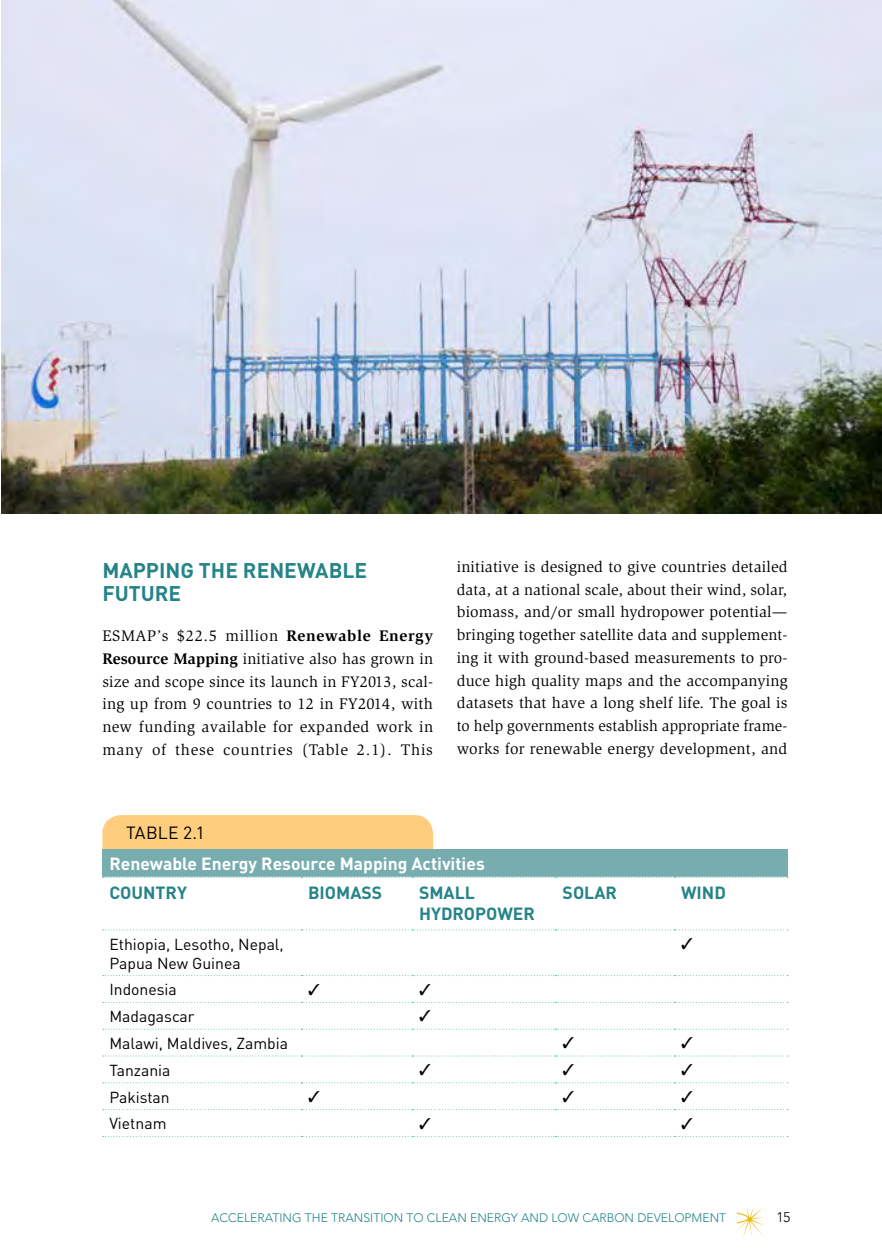
<style>
.page{position:relative;width:882px;height:1260px;background:#fff}
.page>*{position:absolute;margin:0;border:0;box-sizing:border-box;transform-origin:0 0}
.t1{font:700 21px/22.8px "DIN";color:#258487}
.t2{font:700 17.5px "DIN";color:#fff}
.t3{font:700 17.5px/21px "DIN";color:#258487}
.t4{font:17.5px "DIN";letter-spacing:.01em;color:#000}
.t5{font:15.75px/22.8px "Slimbach Std";letter-spacing:.01em;color:#000;text-align:justify}
.t6{font:15.75px/18.9px "DIN";color:#000}
.t7{font:300 14px "Avenir LT Std";color:#000}
.t8{font:300 12.25px "Avenir LT Std";color:#258487}
.s1{font-weight:700}
</style>
<div class="page">
<div style="left:102px;top:815px;width:331px;height:53px;background:#fecd7e;border-radius:19px"></div>
<div style="left:102px;top:849px;width:686px;height:28px;background:#78adb0"></div>
<svg style="left:102px;top:877px;width:686px;height:259px"></svg>
<svg style="left:103px;top:877px;width:685px;height:1px"></svg>
<svg style="left:103px;top:929px;width:685px;height:1px"></svg>
<svg style="left:103px;top:975px;width:685px;height:1px"></svg>
<svg style="left:103px;top:1002px;width:685px;height:1px"></svg>
<svg style="left:103px;top:1029px;width:685px;height:1px"></svg>
<svg style="left:103px;top:1056px;width:685px;height:1px"></svg>
<svg style="left:103px;top:1082px;width:685px;height:1px"></svg>
<svg style="left:103px;top:1109px;width:685px;height:1px"></svg>
<svg style="left:103px;top:1136px;width:685px;height:1px"></svg>
<svg style="left:737px;top:1207px;width:27px;height:30px"></svg>
<img style="left:2px;top:0;width:880px;height:513px">
<svg style="left:682px;top:938px;width:10px;height:11px"></svg>
<svg style="left:309px;top:983px;width:10px;height:12px"></svg>
<svg style="left:420px;top:983px;width:10px;height:12px"></svg>
<svg style="left:420px;top:1010px;width:10px;height:11px"></svg>
<svg style="left:563px;top:1037px;width:11px;height:11px"></svg>
<svg style="left:682px;top:1037px;width:10px;height:11px"></svg>
<svg style="left:420px;top:1064px;width:10px;height:11px"></svg>
<svg style="left:563px;top:1064px;width:11px;height:11px"></svg>
<svg style="left:682px;top:1064px;width:10px;height:11px"></svg>
<svg style="left:309px;top:1090px;width:10px;height:12px"></svg>
<svg style="left:563px;top:1090px;width:11px;height:12px"></svg>
<svg style="left:682px;top:1090px;width:10px;height:12px"></svg>
<svg style="left:420px;top:1117px;width:10px;height:12px"></svg>
<svg style="left:682px;top:1117px;width:10px;height:12px"></svg>
<h1 class="t1" style="left:102px;top:558px;width:266px">MAPPING THE RENEWABLE<br>FUTURE</h1>
<p class="t5" style="left:102px;top:624px;width:332px">ESMAP’s $22. 5 million <span class="s1">Renewable Energy Resource Mapping</span> initiative also has grown in size and scope since its launch in FY2013, scal&shy;ing up from 9 countries to 12 in FY2014, with new funding available for expanded work in many of these countries (Table 2. 1). This</p>
<p class="t5" style="left:457px;top:555px;width:332px">initiative is designed to give countries detailed data, at a national scale, about their wind, solar, biomass, and/or small hydropower potential— bringing together satellite data and supplement&shy;ing it with ground-based measurements to pro&shy;duce high quality maps and the accompanying datasets that have a long shelf life. The goal is to help governments establish appropriate frame&shy;works for renewable energy development, and</p>
<p class="t4" style="left:126px;top:822px;width:80px">TABLE 2.1</p>
<p class="t2" style="left:109px;top:853px;width:377px">Renewable Energy Resource Mapping Activities</p>
<p class="t3" style="left:109px;top:881px;width:79px">COUNTRY</p>
<p class="t3" style="left:308px;top:881px;width:76px">BIOMASS</p>
<p class="t3" style="left:419px;top:881px;width:117px">SMALL<br>HYDROPOWER</p>
<p class="t3" style="left:563px;top:881px;width:56px">SOLAR</p>
<p class="t3" style="left:681px;top:881px;width:46px">WIND</p>
<p class="t6" style="left:109px;top:934px;width:176px">Ethiopia, Lesotho, Nepal,<br>Papua New Guinea</p>
<p class="t6" style="left:109px;top:980px;width:69px">Indonesia</p>
<p class="t6" style="left:109px;top:1007px;width:87px">Madagascar</p>
<p class="t6" style="left:109px;top:1034px;width:180px">Malawi, Maldives, Zambia</p>
<p class="t6" style="left:109px;top:1060px;width:63px">Tanzania</p>
<p class="t6" style="left:109px;top:1087px;width:62px">Pakistan</p>
<p class="t6" style="left:109px;top:1114px;width:59px">Vietnam</p>
<p class="t8" style="left:211px;top:1211px;width:10px">ACC</p>
<p class="t8" style="left:237px;top:1211px;width:491px">ELERATING THE TRANSITION TO CLEAN ENERGY AND LOW CARBON DEVELOPMENT</p>
<p class="t7" style="left:776px;top:1209px;width:16px">15</p>
</div>
